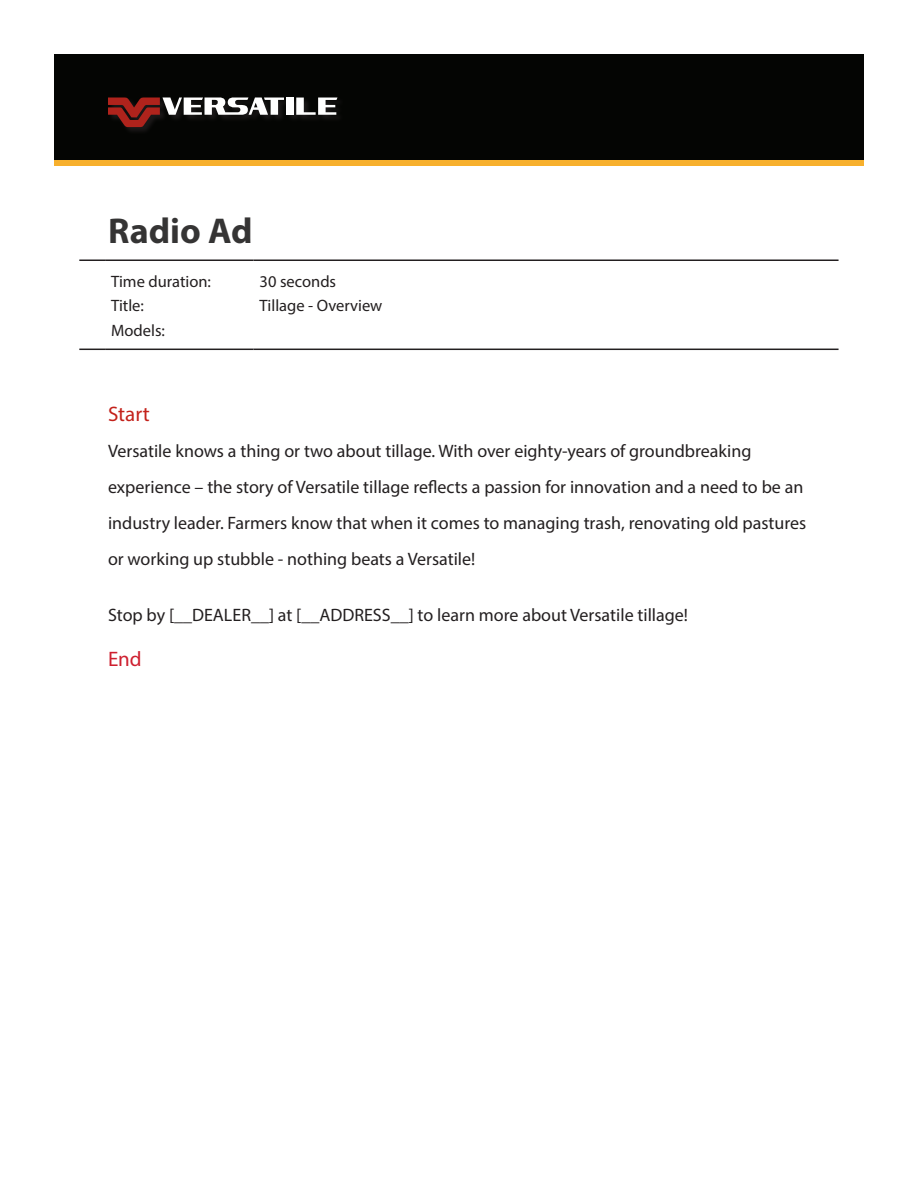
<style>
.page{position:relative;width:918px;height:1188px;background:#fff}
.page>*{position:absolute;margin:0;border:0;box-sizing:border-box;transform-origin:0 0}
.t1{font:700 36px "Myriad Pro";color:#353434}
.Start-End_text{font:21px "Myriad Pro";color:#c3211a}
.t2{font:21px "Myriad Pro";color:#ce1f2f}
.Body{font:18px/36px "Myriad Pro";color:#231f20}
.Information{font:16.5px "Myriad Pro";color:#231f20}
</style>
<div class="page">
<div style="left:54px;top:54px;width:810px;height:108px;background:#040503"></div>
<div style="left:54px;top:160px;width:810px;height:5px;background:#f7b02d"></div>
<div style="left:108px;top:97px;width:237px;height:38px;background:#231f20;opacity:.75"></div>
<svg style="left:296px;top:98px;width:41px;height:17px"></svg>
<div style="left:286px;top:98px;width:8px;height:17px;background:#fff"></div>
<svg style="left:108px;top:98px;width:176px;height:29px"></svg>
<svg style="left:79px;top:260px;width:26px;height:1px"></svg>
<hr style="left:105px;top:260px;width:149px;height:1px;background:#231f20">
<hr style="left:254px;top:260px;width:585px;height:1px;background:#231f20">
<svg style="left:79px;top:349px;width:26px;height:1px"></svg>
<hr style="left:105px;top:349px;width:149px;height:1px;background:#231f20">
<hr style="left:254px;top:349px;width:585px;height:1px;background:#231f20">
<p class="t1" style="left:108px;top:207px;width:146px">Radio Ad</p>
<p class="Information" style="left:111px;top:271px;width:101px">Time duration:</p>
<p class="Information" style="left:260px;top:271px;width:78px">30 seconds</p>
<p class="Information" style="left:111px;top:296px;width:34px">Title:</p>
<p class="Information" style="left:260px;top:296px;width:124px">Tillage - Overview</p>
<p class="Information" style="left:111px;top:320px;width:55px">Models:</p>
<p class="Start-End_text" style="left:108px;top:401px;width:43px">Start</p>
<p class="Body" style="left:108px;top:432px;width:700px">Versatile knows a thing or two about tillage. With over eighty-years of groundbreaking experience – the story of Versatile tillage reflects a passion for innovation and a need to be an industry leader. Farmers know that when it comes to managing trash, renovating old pastures or working up stubble - nothing beats a Versatile!</p>
<p class="Body" style="left:108px;top:597px;width:582px">Stop by [__DEALER__] at [__ADDRESS__] to learn more about Versatile tillage!</p>
<p class="t2" style="left:108px;top:646px;width:35px">End</p>
</div>
